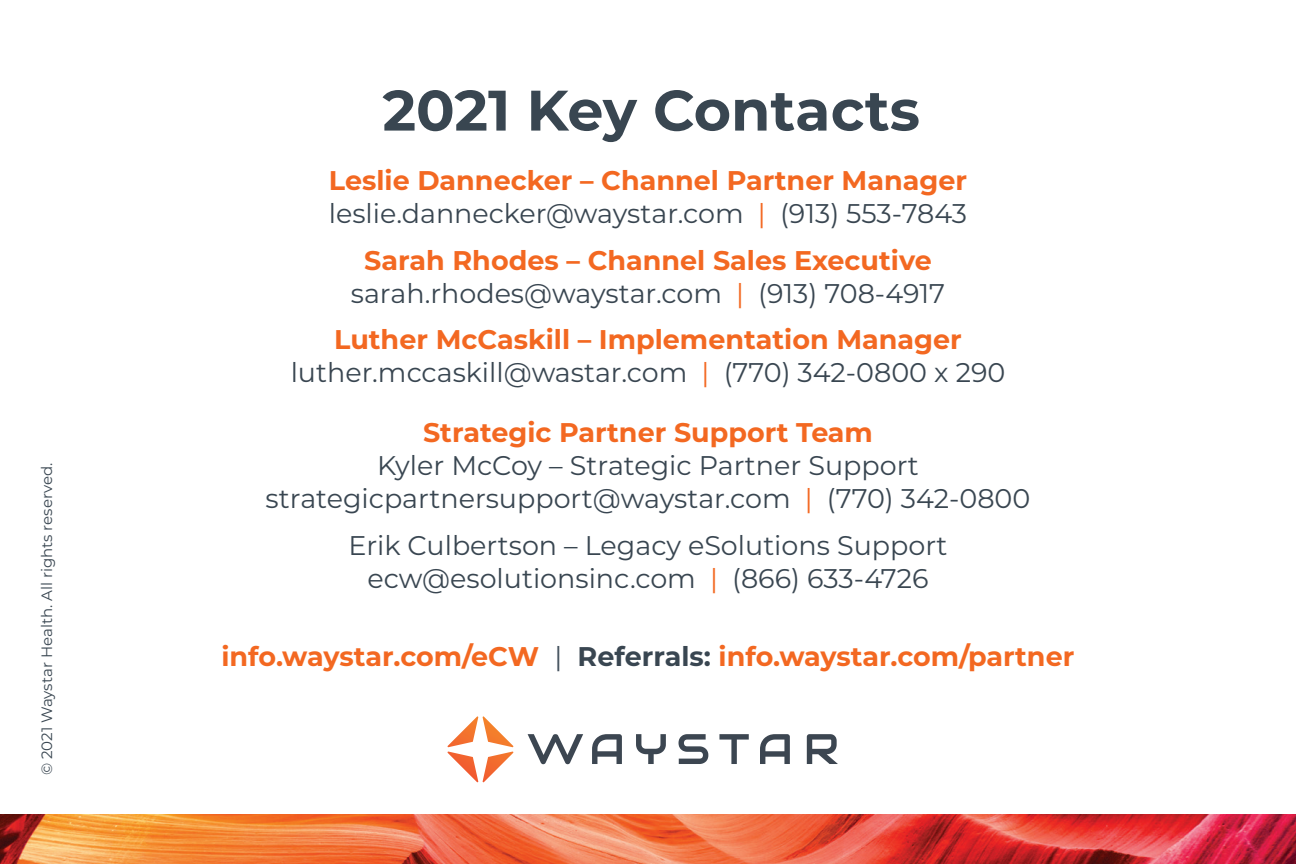
<style>
.page{position:relative;width:1296px;height:864px;background:#fff}
.page>*{position:absolute;margin:0;border:0;box-sizing:border-box;transform-origin:0 0}
.t1{font:700 57px "Montserrat";color:#394651}
.t2{font:27px/33px "Montserrat";color:#394651;text-align:center}
.t3{font:700 27px "Montserrat";color:#f36821}
.t4{font:15px "Montserrat";color:#394651}
.s1{font-weight:700;color:#f36821}
.s2{color:#f36821}
.s3{font-weight:400;color:#42505c}
.s4{color:#394651}
</style>
<div class="page">
<svg style="left:528px;top:734px;width:55px;height:30px"></svg>
<svg style="left:592px;top:734px;width:30px;height:30px"></svg>
<svg style="left:636px;top:734px;width:30px;height:30px"></svg>
<svg style="left:719px;top:734px;width:30px;height:30px"></svg>
<svg style="left:760px;top:734px;width:30px;height:30px"></svg>
<svg style="left:807px;top:734px;width:31px;height:30px"></svg>
<svg style="left:679px;top:734px;width:29px;height:30px"></svg>
<svg style="left:447px;top:716px;width:67px;height:67px"></svg>
<img style="left:0;top:814px;width:1296px;height:50px">
<p class="t4" style="left:37px;top:775px;width:314px;rotate:-90deg">© 2021 Waystar Health. All rights reserved.</p>
<p class="t1" style="left:383px;top:69px;width:539px">2021 Key Contacts</p>
<p class="t2" style="left:329px;top:163px;width:640px;text-align:left"><span class="s1">Leslie Dannecker – Channel Partner Manager </span>leslie.dannecker@waystar.com <span class="s2">|</span> (913) 553-7843</p>
<p class="t2" style="left:351px;top:243px;width:596px"><span class="s1">Sarah Rhodes – Channel Sales Executive </span>sarah.rhodes@waystar.com <span class="s2">|</span> (913) 708-4917</p>
<p class="t2" style="left:291px;top:322px;width:716px"><span class="s1">Luther McCaskill – Implementation Manager </span>luther.mccaskill@wastar.com <span class="s2">|</span> (770) 342-0800 x 290</p>
<p class="t3" style="left:423px;top:413px;width:451px">Strategic Partner Support Team</p>
<p class="t2" style="left:266px;top:448px;width:766px">Kyler McCoy – Strategic Partner Support strategicpartnersupport@waystar.com <span class="s2">|</span> (770) 342-0800</p>
<p class="t2" style="left:348px;top:528px;width:601px">Erik Culbertson – Legacy eSolutions Support ecw@esolutionsinc.com <span class="s2">|</span> (866) 633-4726</p>
<p class="t3" style="left:222px;top:637px;width:854px">info.waystar.com/eCW <span class="s3">|</span> <span class="s4">Referrals:</span> info.waystar.com/partner</p>
</div>
